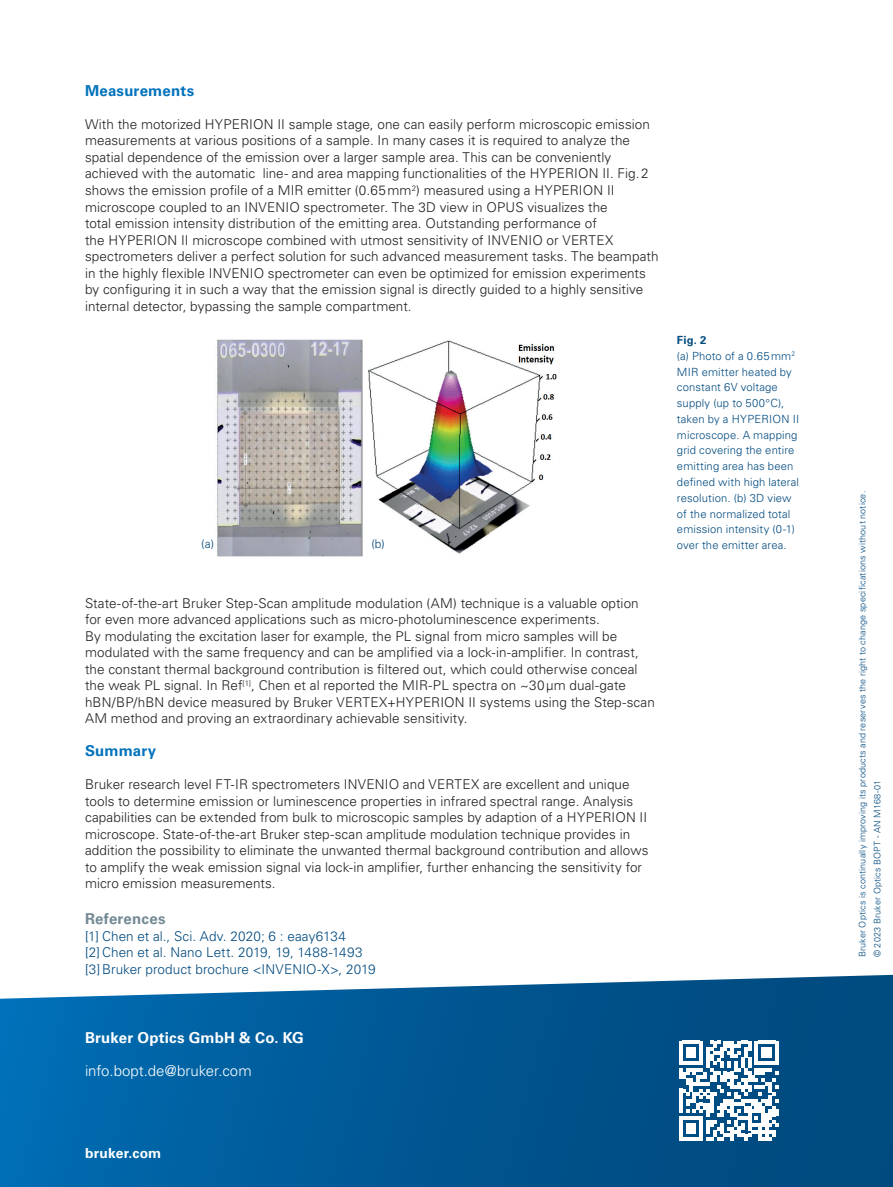
<style>
.page{position:relative;width:893px;height:1187px;background:#fff}
.page>*{position:absolute;margin:0;border:0;box-sizing:border-box;transform-origin:0 0}
.t1{font:300 15px "Univers LT Std";color:#fff}
.t2{font:700 15px "Univers LT Std";letter-spacing:.015em;color:#fff}
.t3{font:700 15px "Univers LT Std";letter-spacing:.015em;color:#0072bc}
.t4{font:700 15px "Univers LT Std";letter-spacing:.015em;color:#738a95}
.t5{font:700 13.8px "Univers LT Std";letter-spacing:.015em;color:#fff}
.t6{font:300 13.5px/16.5px "Univers LT Std";letter-spacing:.005em;color:#231f20}
.t7{font:300 13.5px/16.5px "Univers LT Std";letter-spacing:.005em;color:#004a7f}
.t8{font:300 12px "Univers LT Std";color:#004a7f}
.t9{font:300 11.25px/15.8px "Univers LT Std";letter-spacing:.01em;color:#004a7f}
.t10{font:300 9px/15px "Univers LT Std";letter-spacing:.02em;color:#004a7f}
.s1{font-weight:700}
</style>
<div class="page">
<svg style="left:0;top:974px;width:893px;height:212px;background:#10639b"></svg>
<svg style="left:679px;top:1040px;width:100px;height:100px"></svg>
<img style="left:217px;top:339px;width:340px;height:218px">
<p class="t3" style="left:85px;top:82px;width:111px">Measurements</p>
<p class="t6" style="left:85px;top:116px;width:575px">With the motorized HYPERION II sample stage, one can easily perform microscopic emission measurements at various positions of a sample. In many cases it is required to analyze the spatial dependence of the emission over a larger sample area. This can be conveniently achieved with the automatic line- and area mapping functionalities of the HYPERION II. Fig.2 shows the emission profile of a MIR emitter (0.65mm<sup>2</sup>) measured using a HYPERION II microscope coupled to an INVENIO spectrometer. The 3D view in OPUS visualizes the<br>total emission intensity distribution of the emitting area. Outstanding performance of<br>the HYPERION II microscope combined with utmost sensitivity of INVENIO or VERTEX spectrometers deliver a perfect solution for such advanced measurement tasks. The beampath in the highly flexible INVENIO spectrometer can even be optimized for emission experiments by configuring it in such a way that the emission signal is directly guided to a highly sensitive internal detector, bypassing the sample compartment.</p>
<p class="t9" style="left:677px;top:332px;width:124px"><span class="s1">Fig. 2<br></span>(a) Photo of a 0.65mm<sup>2<br></sup>MIR emitter heated by constant 6V voltage supply (up to 500°C), taken by a HYPERION II microscope. A mapping grid covering the entire emitting area has been defined with high lateral resolution. (b) 3D view of the normalized total emission intensity (0-1)</p>
<p class="t8" style="left:201px;top:536px;width:14px">(a)</p>
<p class="t8" style="left:371px;top:536px;width:15px">(b)</p>
<p class="t9" style="left:677px;top:537px;width:111px">over the emitter area.</p>
<p class="t6" style="left:85px;top:594px;width:571px">State-of-the-art Bruker Step-Scan amplitude modulation (AM) technique is a valuable option for even more advanced applications such as micro-photoluminescence experiments.<br>By modulating the excitation laser for example, the PL signal from micro samples will be modulated with the same frequency and can be amplified via a lock-in-amplifier. In contrast, the constant thermal background contribution is filtered out, which could otherwise conceal the weak PL signal. In Ref<sup>[1]</sup>, Chen et al reported the MIR-PL spectra on ~30µm dual-gate hBN/BP/hBN device measured by Bruker VERTEX+HYPERION II systems using the Step-scan AM method and proving an extraordinary achievable sensitivity.</p>
<p class="t3" style="left:85px;top:742px;width:73px">Summary</p>
<p class="t6" style="left:85px;top:776px;width:565px">Bruker research level FT-IR spectrometers INVENIO and VERTEX are excellent and unique tools to determine emission or luminescence properties in infrared spectral range. Analysis capabilities can be extended from bulk to microscopic samples by adaption of a HYPERION II microscope. State-of-the-art Bruker step-scan amplitude modulation technique provides in addition the possibility to eliminate the unwanted thermal background contribution and allows to amplify the weak emission signal via lock-in amplifier, further enhancing the sensitivity for micro emission measurements.</p>
<p class="t4" style="left:85px;top:910px;width:82px">References</p>
<p class="t7" style="left:85px;top:927px;width:292px">[1] Chen et al., Sci. Adv. 2020; 6 : eaay6134<br>[2] Chen et al. Nano Lett. 2019, 19, 1488-1493 [3]Bruker product brochure &lt;INVENIO-X&gt;, 2019</p>
<p class="t2" style="left:85px;top:1028px;width:220px">Bruker Optics GmbH &amp; Co. KG</p>
<p class="t1" style="left:85px;top:1061px;width:168px">info.bopt.de@bruker.com</p>
<p class="t5" style="left:85px;top:1145px;width:78px">bruker.com</p>
<p class="t10" style="left:855px;top:957px;width:468px;rotate:-90deg">Bruker Optics is continually improving its products and reserves the right to change specifications without notice. © 2023 Bruker Optics BOPT - AN M168-01</p>
</div>
